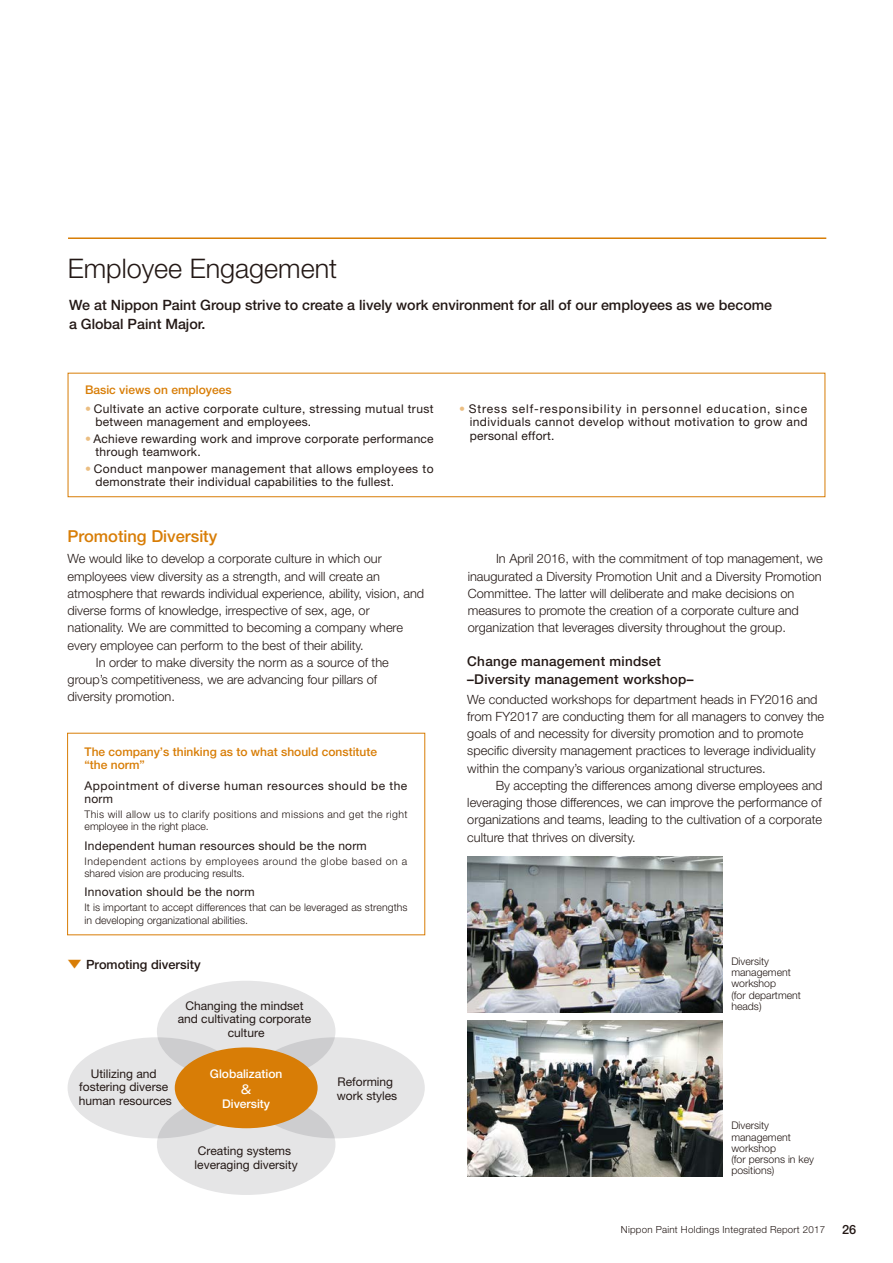
<style>
.page{position:relative;width:893px;height:1263px;background:#fff}
.page>*{position:absolute;margin:0;border:0;box-sizing:border-box;transform-origin:0 0}
.t1{font:300 27px "Helvetica Neue LT Std";color:#231815}
.t2{font:500 16.5px "Helvetica Neue LT Std";color:#d87d06}
.t3{font:500 14.25px/18.8px "Helvetica Neue LT Std";color:#231815}
.t4{font:500 13.5px/18px "Helvetica Neue LT Std";letter-spacing:.02em;color:#231815}
.t5{font:300 12.75px/17.2px "Helvetica Neue LT Std";color:#231815}
.t6{font:500 12.75px "Helvetica Neue LT Std";color:#231815}
.t7{font:12px/13.5px "Helvetica Neue LT Std";letter-spacing:.02em;color:#231815}
.t8{font:12px/13.5px "Helvetica Neue LT Std";color:#231815;text-align:center}
.t9{font:500 12px/13.5px "Helvetica Neue LT Std";color:#d87d06}
.t10{font:12px/13.5px "Helvetica Neue LT Std";letter-spacing:.04em;color:#231815}
.t11{font:500 12px "Helvetica Neue LT Std";color:#fff}
.t12{font:500 12px "Gothic MB101 Pro";color:#fff}
.t13{font:300 10.5px/11.2px "Helvetica Neue LT Std";color:#231815}
.t14{font:300 10.5px/12px "Helvetica Neue LT Std";letter-spacing:.05em;color:#231815}
.t15{font:300 10.5px/12px "Helvetica Neue LT Std";letter-spacing:.035em;color:#231815}
.t16{font:300 9.75px "Helvetica Neue LT Std";letter-spacing:.025em;color:#231815}
.s1{color:#ebbe82}
.s2{font-family:"Gothic MB101 Pro";font-weight:300;font-size:14.25px;color:#d87d06}
</style>
<div class="page">
<hr style="left:68px;top:237px;width:758px;height:2px;background:#d87d06">
<div style="left:157px;top:981px;width:178px;height:101px;background:#e5e5e6;border-radius:50%"></div>
<div style="left:157px;top:1094px;width:178px;height:101px;background:#e5e5e6;border-radius:50%"></div>
<svg style="left:68px;top:1037px;width:178px;height:101px;background:#e0e0e1"></svg>
<svg style="left:246px;top:1037px;width:179px;height:101px;background:#e0e0e1"></svg>
<div style="left:175px;top:1047px;width:143px;height:81px;background:#d87d06;border-radius:50%"></div>
<img style="left:468px;top:856px;width:255px;height:156px">
<img style="left:468px;top:1020px;width:255px;height:156px">
<h1 class="t1" style="left:68px;top:252px;width:271px">Employee Engagement</h1>
<p class="t3" style="left:69px;top:295px;width:705px">We at Nippon Paint Group strive to create a lively work environment for all of our employees as we become a Global Paint Major.</p>
<p class="t9" style="left:85px;top:383px;width:148px">Basic views on employees</p>
<p class="t7" style="left:96px;top:402px;width:340px;text-indent:-10px"><span class="s1">•</span> Cultivate an active corporate culture, stressing mutual trust between management and employees.</p>
<p class="t7" style="left:96px;top:432px;width:340px;text-indent:-10px"><span class="s1">•</span> Achieve rewarding work and improve corporate performance through teamwork.</p>
<p class="t7" style="left:96px;top:462px;width:340px;text-indent:-11px"><span class="s1">•</span> Conduct manpower management that allows employees to demonstrate their individual capabilities to the fullest.</p>
<p class="t2" style="left:68px;top:526px;width:151px">Promoting Diversity</p>
<p class="t5" style="left:68px;top:550px;width:316px">We would like to develop a corporate culture in which our</p>
<p class="t5" style="left:68px;top:567px;width:314px">employees view diversity as a strength, and will create an</p>
<p class="t5" style="left:68px;top:584px;width:358px">atmosphere that rewards individual experience, ability, vision, and</p>
<p class="t5" style="left:68px;top:602px;width:304px">diverse forms of knowledge, irrespective of sex, age, or</p>
<p class="t5" style="left:68px;top:619px;width:337px">nationality. We are committed to becoming a company where</p>
<p class="t5" style="left:68px;top:636px;width:298px">every employee can perform to the best of their ability.</p>
<p class="t5" style="left:96px;top:653px;width:294px">In order to make diversity the norm as a source of the</p>
<p class="t5" style="left:68px;top:671px;width:311px">group’s competitiveness, we are advancing four pillars of</p>
<p class="t5" style="left:68px;top:688px;width:109px">diversity promotion.</p>
<p class="t9" style="left:85px;top:745px;width:294px">The company’s thinking as to what should constitute “the norm”</p>
<p class="t10" style="left:85px;top:778px;width:324px">Appointment of diverse human resources should be the norm</p>
<p class="t15" style="left:85px;top:808px;width:325px">This will allow us to clarify positions and missions and get the right employee in the right place.</p>
<p class="t7" style="left:85px;top:838px;width:284px">Independent human resources should be the norm</p>
<p class="t14" style="left:85px;top:855px;width:324px">Independent actions by employees around the globe based on a shared vision are producing results.</p>
<p class="t7" style="left:85px;top:885px;width:172px">Innovation should be the norm</p>
<p class="t13" style="left:85px;top:901px;width:325px;line-height:12px">It is important to accept differences that can be leveraged as strengths in developing organizational abilities.</p>
<p class="t6" style="left:68px;top:957px;width:135px"><span class="s2">▼</span> Promoting diversity</p>
<p class="t8" style="left:178px;top:998px;width:135px">Changing the mindset and cultivating corporate culture</p>
<p class="t8" style="left:79px;top:1066px;width:94px">Utilizing and fostering diverse human resources</p>
<p class="t8" style="left:337px;top:1075px;width:62px;text-align:left">Reforming work styles</p>
<p class="t11" style="left:210px;top:1066px;width:74px">Globalization</p>
<p class="t12" style="left:240px;top:1079px;width:13px">＆</p>
<p class="t11" style="left:222px;top:1096px;width:50px">Diversity</p>
<p class="t8" style="left:195px;top:1144px;width:105px;text-align:left">Creating systems leveraging diversity</p>
<p class="t7" style="left:470px;top:402px;width:339px;text-align:justify;text-indent:-11px"><span class="s1">•</span> Stress self-responsibility in personnel education, since individuals cannot develop without motivation to grow and personal effort.</p>
<p class="t5" style="left:468px;top:550px;width:356px;text-indent:28px">In April 2016, with the commitment of top management, we inaugurated a Diversity Promotion Unit and a Diversity Promotion Committee. The latter will deliberate and make decisions on measures to promote the creation of a corporate culture and organization that leverages diversity throughout the group.</p>
<p class="t4" style="left:467px;top:652px;width:228px">Change management mindset –Diversity management workshop–</p>
<p class="t5" style="left:467px;top:690px;width:358px">We conducted workshops for department heads in FY2016 and from FY2017 are conducting them for all managers to convey the goals of and necessity for diversity promotion and to promote specific diversity management practices to leverage individuality within the company’s various organizational structures.</p>
<p class="t5" style="left:467px;top:776px;width:357px;text-align:justify;text-indent:28px">By accepting the differences among diverse employees and leveraging those differences, we can improve the performance of organizations and teams, leading to the cultivation of a corporate culture that thrives on diversity.</p>
<p class="t13" style="left:731px;top:955px;width:71px">Diversity management workshop<br>(for department heads)</p>
<p class="t13" style="left:731px;top:1120px;width:84px">Diversity management workshop<br>(for persons in key positions)</p>
<p class="t16" style="left:621px;top:1224px;width:206px">Nippon Paint Holdings Integrated Report 2017</p>
<p class="t6" style="left:842px;top:1222px;width:16px">26</p>
</div>
